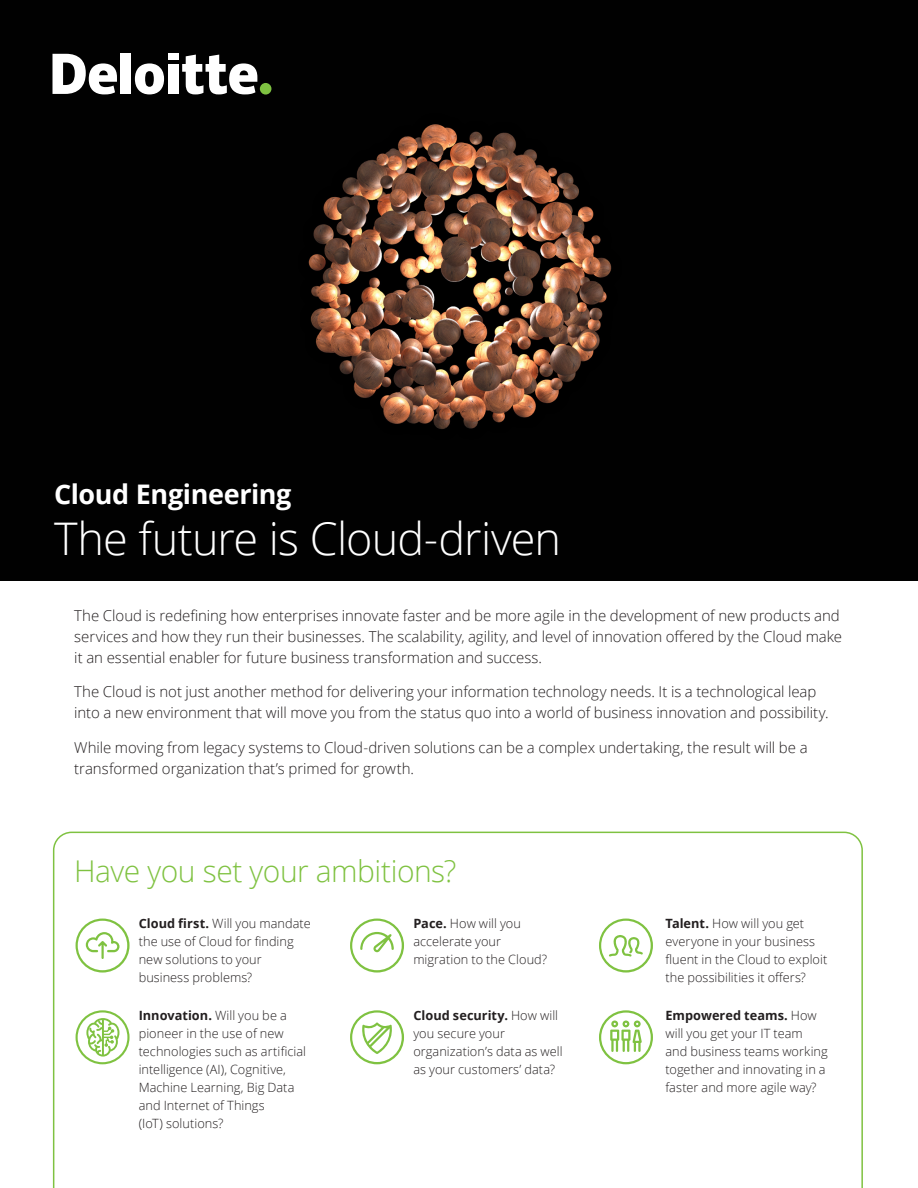
<style>
.page{position:relative;width:918px;height:1188px;background:#fff}
.page>*{position:absolute;margin:0;border:0;box-sizing:border-box;transform-origin:0 0}
.t1{font:300 45px "Open Sans";letter-spacing:-.02em;color:#fff}
.t2{font:300 30px "Open Sans";letter-spacing:-.015em;color:#7fc241}
.t3{font:700 27px "Open Sans";letter-spacing:-.015em;color:#fff}
.t4{font:300 15px/21px "Open Sans";letter-spacing:-.005em;color:#231f20}
.body{font:300 12.75px/18px "Open Sans";letter-spacing:.005em;color:#231f20}
.s1{font-weight:700}
</style>
<div class="page">
<div style="left:0;top:0;width:918px;height:580px;background:#010101"></div>
<svg style="left:53px;top:832px;width:810px;height:356px"></svg>
<img style="left:308px;top:124px;width:304px;height:305px">
<svg style="left:76px;top:919px;width:54px;height:54px"></svg>
<svg style="left:76px;top:1010px;width:54px;height:54px"></svg>
<svg style="left:350px;top:919px;width:54px;height:54px"></svg>
<svg style="left:350px;top:1010px;width:54px;height:54px"></svg>
<svg style="left:599px;top:1010px;width:54px;height:54px"></svg>
<svg style="left:599px;top:919px;width:54px;height:54px"></svg>
<div style="left:260px;top:83px;width:11px;height:12px;background:#7ec241;border-radius:50%"></div>
<div style="left:121px;top:54px;width:10px;height:40px;background:#fff"></div>
<svg style="left:135px;top:63px;width:29px;height:31px"></svg>
<div style="left:168px;top:64px;width:10px;height:30px;background:#fff"></div>
<div style="left:168px;top:54px;width:10px;height:6px;background:#fff"></div>
<svg style="left:182px;top:55px;width:75px;height:39px"></svg>
<svg style="left:53px;top:54px;width:64px;height:40px"></svg>
<p class="t3" style="left:54px;top:475px;width:239px">Cloud Engineering</p>
<p class="t1" style="left:54px;top:508px;width:509px">The future is Cloud-driven</p>
<p class="t4" style="left:74px;top:604px;width:769px">The Cloud is redefining how enterprises innovate faster and be more agile in the development of new products and services and how they run their businesses. The scalability, agility, and level of innovation offered by the Cloud make it an essential enabler for future business transformation and success.</p>
<p class="t4" style="left:74px;top:681px;width:756px">The Cloud is not just another method for delivering your information technology needs. It is a technological leap into a new environment that will move you from the status quo into a world of business innovation and possibility.</p>
<p class="t4" style="left:74px;top:736px;width:735px">While moving from legacy systems to Cloud-driven solutions can be a complex undertaking, the result will be a transformed organization that’s primed for growth.</p>
<p class="t2" style="left:74px;top:850px;width:384px">Have you set your ambitions?</p>
<p class="body" style="left:139px;top:914px;width:174px"><span class="s1">Cloud first.</span> Will you mandate the use of Cloud for finding new solutions to your business problems?</p>
<p class="body" style="left:139px;top:1006px;width:169px"><span class="s1">Innovation.</span> Will you be a pioneer in the use of new technologies such as artificial intelligence (AI), Cognitive,<br>Machine Learning, Big Data and Internet of Things<br>(IoT) solutions?</p>
<p class="body" style="left:413px;top:914px;width:135px"><span class="s1">Pace.</span> How will you accelerate your migration to the Cloud?</p>
<p class="body" style="left:413px;top:1006px;width:151px"><span class="s1">Cloud security.</span> How will you secure your organization’s data as well as your customers’ data?</p>
<p class="body" style="left:665px;top:914px;width:164px"><span class="s1">Talent.</span> How will you get everyone in your business fluent in the Cloud to exploit the possibilities it offers?</p>
<p class="body" style="left:665px;top:1006px;width:164px"><span class="s1">Empowered teams.</span> How will you get your IT team and business teams working together and innovating in a faster and more agile way?</p>
</div>
